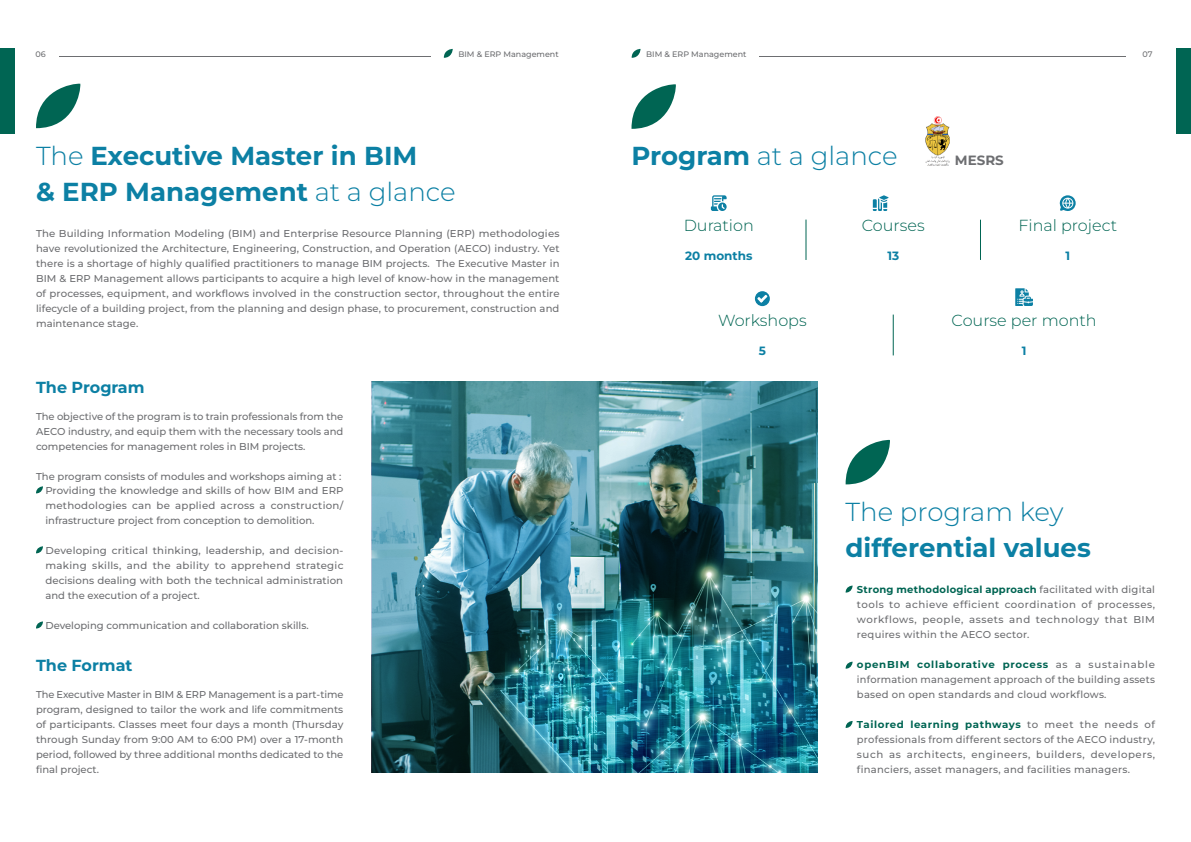
<style>
.page{position:relative;width:1191px;height:842px;background:#fff}
.page>*{position:absolute;margin:0;border:0;box-sizing:border-box;transform-origin:0 0}
.t1{font:700 26px/36px "Montserrat";color:#0c80a4}
.t2{font:300 26px "Montserrat";color:#0c80a4}
.t3{font:300 16px "Montserrat";color:#006553}
.t4{font:700 16px "Montserrat";color:#0c80a4}
.t5{font:700 13.4px "Montserrat";color:#6d6e71}
.t6{font:700 12px "Montserrat";color:#0c80a4}
.t7{font:500 10px/15px "Montserrat";color:#6d6e71;text-align:justify}
.t8{font:500 8px "Montserrat";color:#6d6e71}
.s1{font-weight:300}
.s2{font-weight:700}
.s3{font-weight:700;color:#006553}
</style>
<div class="page">
<div style="left:1176px;top:49px;width:15px;height:85px;background:#006553"></div>
<div style="left:0;top:49px;width:14px;height:85px;background:#006553"></div>
<svg style="left:444px;top:49px;width:9px;height:9px"></svg>
<svg style="left:631px;top:49px;width:9px;height:9px"></svg>
<hr style="left:60px;top:56px;width:371px;height:1px;background:#6d6e71">
<hr style="left:759px;top:56px;width:366px;height:1px;background:#6d6e71">
<svg style="left:36px;top:83px;width:45px;height:45px"></svg>
<svg style="left:36px;top:486px;width:7px;height:7px"></svg>
<svg style="left:845px;top:585px;width:7px;height:8px"></svg>
<svg style="left:36px;top:546px;width:7px;height:7px"></svg>
<svg style="left:845px;top:662px;width:7px;height:7px"></svg>
<svg style="left:36px;top:621px;width:7px;height:7px"></svg>
<svg style="left:845px;top:721px;width:7px;height:7px"></svg>
<svg style="left:631px;top:84px;width:45px;height:45px"></svg>
<svg style="left:845px;top:439px;width:45px;height:45px"></svg>
<img style="left:925px;top:117px;width:25px;height:48px">
<hr style="left:805px;top:220px;width:1px;height:40px;background:#006553">
<hr style="left:893px;top:315px;width:1px;height:40px;background:#006553">
<hr style="left:980px;top:220px;width:1px;height:40px;background:#006553">
<svg style="left:711px;top:195px;width:15px;height:16px"></svg>
<svg style="left:873px;top:195px;width:15px;height:16px"></svg>
<svg style="left:1059px;top:195px;width:16px;height:16px"></svg>
<div style="left:755px;top:291px;width:15px;height:15px;background:#0c80a4;border-radius:50%"></div>
<svg style="left:757px;top:295px;width:10px;height:8px"></svg>
<svg style="left:1015px;top:288px;width:18px;height:18px"></svg>
<img style="left:372px;top:381px;width:445px;height:392px">
<p class="t8" style="left:35px;top:48px;width:12px">06</p>
<p class="t8" style="left:458px;top:48px;width:102px">BIM &amp; ERP Management</p>
<p class="t8" style="left:646px;top:48px;width:102px">BIM &amp; ERP Management</p>
<p class="t8" style="left:1142px;top:48px;width:12px">07</p>
<h1 class="t1" style="left:36px;top:137px;width:421px"><span class="s1">The</span> Executive Master in BIM<br>&amp; ERP Management <span class="s1">at a glance</span></h1>
<h1 class="t2" style="left:631px;top:139px;width:268px"><span class="s2">Program</span> at a glance</h1>
<p class="t7" style="left:36px;top:226px;width:525px">The Building Information Modeling (BIM) and Enterprise Resource Planning (ERP) methodologies have revolutionized the Architecture, Engineering, Construction, and Operation (AECO) industry. Yet there is a shortage of highly qualified practitioners to manage BIM projects. The Executive Master in BIM &amp; ERP Management allows participants to acquire a high level of know-how in the management of processes, equipment, and workflows involved in the construction sector, throughout the entire lifecycle of a building project, from the planning and design phase, to procurement, construction and maintenance stage.</p>
<h2 class="t4" style="left:36px;top:377px;width:110px">The Program</h2>
<p class="t7" style="left:36px;top:408px;width:309px">The objective of the program is to train professionals from the AECO industry, and equip them with the necessary tools and competencies for management roles in BIM projects.</p>
<p class="t7" style="left:36px;top:468px;width:307px">The program consists of modules and workshops aiming at :</p>
<h2 class="t3" style="left:683px;top:215px;width:72px">Duration</h2>
<p class="t6" style="left:685px;top:248px;width:69px">20 months</p>
<h2 class="t3" style="left:718px;top:310px;width:90px">Workshops</h2>
<p class="t6" style="left:759px;top:343px;width:9px">5</p>
<h2 class="t3" style="left:862px;top:215px;width:64px">Courses</h2>
<p class="t6" style="left:887px;top:248px;width:13px">13</p>
<h3 class="t5" style="left:955px;top:151px;width:50px">MESRS</h3>
<h2 class="t3" style="left:1018px;top:215px;width:100px">Final project</h2>
<p class="t6" style="left:1065px;top:248px;width:6px">1</p>
<h2 class="t3" style="left:951px;top:310px;width:146px">Course per month</h2>
<p class="t6" style="left:1021px;top:342px;width:6px">1</p>
<p class="t7" style="left:45px;top:482px;width:300px">Providing the knowledge and skills of how BIM and ERP methodologies can be applied across a construction/ infrastructure project from conception to demolition.</p>
<p class="t7" style="left:45px;top:542px;width:300px">Developing critical thinking, leadership, and decision&shy;making skills, and the ability to apprehend strategic decisions dealing with both the technical administration and the execution of a project.</p>
<p class="t7" style="left:45px;top:617px;width:265px">Developing communication and collaboration skills.</p>
<h2 class="t4" style="left:36px;top:655px;width:98px">The Format</h2>
<p class="t7" style="left:36px;top:686px;width:309px">The Executive Master in BIM &amp; ERP Management is a part-time program, designed to tailor the work and life commitments of participants. Classes meet four days a month (Thursday through Sunday from 9:00 AM to 6:00 PM) over a 17-month period, followed by three additional months dedicated to the final project.</p>
<h1 class="t2" style="left:845px;top:494px;width:219px">The program key</h1>
<h1 class="t1" style="left:845px;top:529px;width:247px">differential values</h1>
<p class="t7" style="left:857px;top:581px;width:300px"><span class="s3">Strong methodological approach</span> facilitated with digital tools to achieve efficient coordination of processes, workflows, people, assets and technology that BIM requires within the AECO sector.</p>
<p class="t7" style="left:857px;top:656px;width:299px"><span class="s3">openBIM collaborative process</span> as a sustainable information management approach of the building assets based on open standards and cloud workflows.</p>
<p class="t7" style="left:857px;top:716px;width:300px"><span class="s3">Tailored learning pathways</span> to meet the needs of professionals from different sectors of the AECO industry, such as architects, engineers, builders, developers, financiers, asset managers, and facilities managers.</p>
</div>
